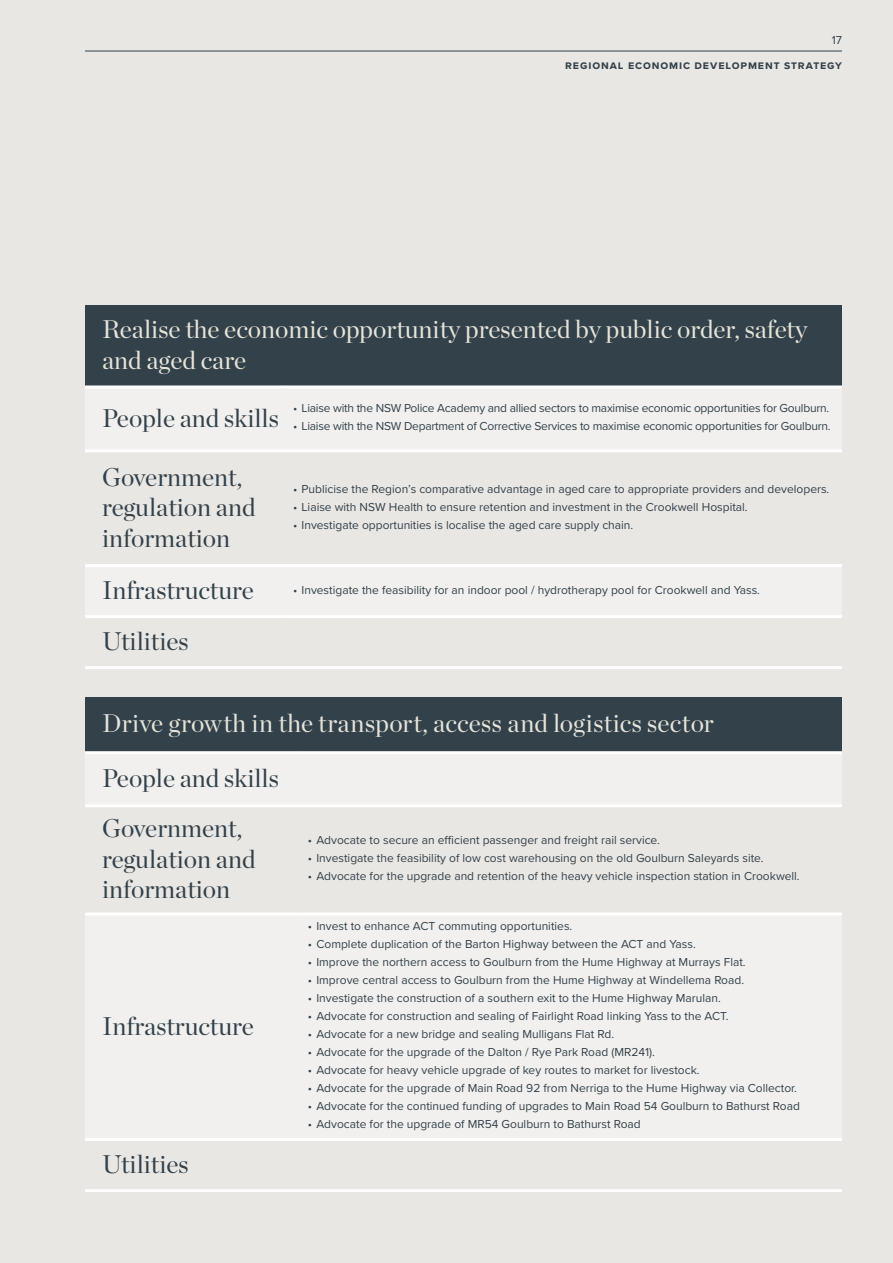
<style>
.page{position:relative;width:893px;height:1263px;background:#e9e7e3}
.page>*{position:absolute;margin:0;border:0;box-sizing:border-box;transform-origin:0 0}
.t1{font:25.5px/30.6px "Chronicle Display";color:#33414b}
.t2{font:25.5px/30.6px "Chronicle Display";color:#e5e4d9}
.t3{font:12px "Proxima Nova";color:#33414b}
.t4{font:12px "Proxima Nova";letter-spacing:-.02em;color:#33414b}
.t5{font:700 12px "Proxima Nova";letter-spacing:.07em;color:#33414b}
</style>
<div class="page">
<div style="left:85px;top:306px;width:757px;height:81px;background:#33414b"></div>
<div style="left:287px;top:387px;width:555px;height:64px;background:#f1f0ee"></div>
<div style="left:302px;top:914px;width:540px;height:225px;background:#f1f0ee"></div>
<hr style="left:85px;top:1189px;width:217px;height:3px;background:#fff">
<hr style="left:302px;top:1189px;width:540px;height:3px;background:#fff">
<hr style="left:85px;top:666px;width:202px;height:3px;background:#fff">
<hr style="left:287px;top:666px;width:555px;height:3px;background:#fff">
<hr style="left:85px;top:51px;width:757px;height:1px;background:#33414b">
<div style="left:85px;top:387px;width:202px;height:64px;background:#f1f0ee"></div>
<hr style="left:85px;top:385px;width:202px;height:3px;background:#fff">
<hr style="left:287px;top:385px;width:555px;height:3px;background:#fff">
<hr style="left:85px;top:449px;width:202px;height:3px;background:#fff">
<hr style="left:287px;top:449px;width:555px;height:3px;background:#fff">
<div style="left:85px;top:566px;width:202px;height:51px;background:#f1f0ee"></div>
<div style="left:287px;top:566px;width:555px;height:51px;background:#f1f0ee"></div>
<hr style="left:85px;top:564px;width:202px;height:3px;background:#fff">
<hr style="left:287px;top:564px;width:555px;height:3px;background:#fff">
<hr style="left:85px;top:615px;width:202px;height:3px;background:#fff">
<hr style="left:287px;top:615px;width:555px;height:3px;background:#fff">
<div style="left:85px;top:697px;width:757px;height:56px;background:#33414b"></div>
<div style="left:85px;top:753px;width:217px;height:53px;background:#f1f0ee"></div>
<div style="left:302px;top:753px;width:540px;height:53px;background:#f1f0ee"></div>
<hr style="left:85px;top:751px;width:217px;height:3px;background:#fff">
<hr style="left:302px;top:751px;width:540px;height:3px;background:#fff">
<hr style="left:85px;top:804px;width:217px;height:3px;background:#fff">
<hr style="left:302px;top:804px;width:540px;height:3px;background:#fff">
<div style="left:85px;top:914px;width:217px;height:225px;background:#f1f0ee"></div>
<hr style="left:85px;top:912px;width:217px;height:3px;background:#fff">
<hr style="left:302px;top:912px;width:540px;height:3px;background:#fff">
<hr style="left:85px;top:1138px;width:217px;height:3px;background:#fff">
<hr style="left:302px;top:1138px;width:540px;height:3px;background:#fff">
<p class="t3" style="left:832px;top:31px;width:12px">17</p>
<p class="t5" style="left:565px;top:56px;width:278px">REGIONAL ECONOMIC DEVELOPMENT STRATEGY</p>
<p class="t2" style="left:102px;top:312px;width:707px">Realise the economic opportunity presented by public order, safety and aged care</p>
<p class="t1" style="left:102px;top:401px;width:178px">People and skills</p>
<p class="t4" style="left:293px;top:399px;width:538px">• Liaise with the NSW Police Academy and allied sectors to maximise economic opportunities for Goulburn.</p>
<p class="t4" style="left:293px;top:417px;width:539px">• Liaise with the NSW Department of Corrective Services to maximise economic opportunities for Goulburn.</p>
<p class="t1" style="left:102px;top:459px;width:155px">Government, regulation and information</p>
<p class="t3" style="left:293px;top:480px;width:538px">• Publicise the Region’s comparative advantage in aged care to appropriate providers and developers.</p>
<p class="t3" style="left:293px;top:498px;width:456px">• Liaise with NSW Health to ensure retention and investment in the Crookwell Hospital.</p>
<p class="t3" style="left:293px;top:516px;width:342px">• Investigate opportunities is localise the aged care supply chain.</p>
<p class="t1" style="left:102px;top:573px;width:153px">Infrastructure</p>
<p class="t3" style="left:293px;top:581px;width:468px">• Investigate the feasibility for an indoor pool / hydrotherapy pool for Crookwell and Yass.</p>
<p class="t1" style="left:102px;top:624px;width:88px">Utilities</p>
<p class="t2" style="left:102px;top:706px;width:613px">Drive growth in the transport, access and logistics sector</p>
<p class="t1" style="left:102px;top:761px;width:178px">People and skills</p>
<p class="t1" style="left:102px;top:811px;width:155px">Government, regulation and information</p>
<p class="t3" style="left:308px;top:831px;width:354px">• Advocate to secure an efcient passenger and freight rail service.</p>
<p class="t3" style="left:308px;top:849px;width:457px">• Investigate the feasibility of low cost warehousing on the old Goulburn Saleyards site.</p>
<p class="t3" style="left:308px;top:867px;width:493px">• Advocate for the upgrade and retention of the heavy vehicle inspection station in Crookwell.</p>
<p class="t1" style="left:102px;top:1009px;width:153px">Infrastructure</p>
<p class="t1" style="left:102px;top:1147px;width:88px">Utilities</p>
<p class="t3" style="left:308px;top:917px;width:266px">• Invest to enhance ACT commuting opportunities.</p>
<p class="t3" style="left:308px;top:935px;width:389px">• Complete duplication of the Barton Highway between the ACT and Yass.</p>
<p class="t3" style="left:308px;top:953px;width:439px">• Improve the northern access to Goulburn from the Hume Highway at Murrays Flat.</p>
<p class="t3" style="left:308px;top:971px;width:438px">• Improve central access to Goulburn from the Hume Highway at Windellema Road.</p>
<p class="t3" style="left:308px;top:989px;width:414px">• Investigate the construction of a southern exit to the Hume Highway Marulan.</p>
<p class="t3" style="left:308px;top:1007px;width:422px">• Advocate for construction and sealing of Fairlight Road linking Yass to the ACT.</p>
<p class="t3" style="left:308px;top:1025px;width:308px">• Advocate for a new bridge and sealing Mulligans Flat Rd.</p>
<p class="t3" style="left:308px;top:1043px;width:349px">• Advocate for the upgrade of the Dalton / Rye Park Road (MR241).</p>
<p class="t3" style="left:308px;top:1061px;width:393px">• Advocate for heavy vehicle upgrade of key routes to market for livestock.</p>
<p class="t3" style="left:308px;top:1079px;width:491px">• Advocate for the upgrade of Main Road 92 from Nerriga to the Hume Highway via Collector.</p>
<p class="t3" style="left:308px;top:1097px;width:493px">• Advocate for the continued funding of upgrades to Main Road 54 Goulburn to Bathurst Road</p>
<p class="t3" style="left:308px;top:1115px;width:334px">• Advocate for the upgrade of MR54 Goulburn to Bathurst Road</p>
</div>
